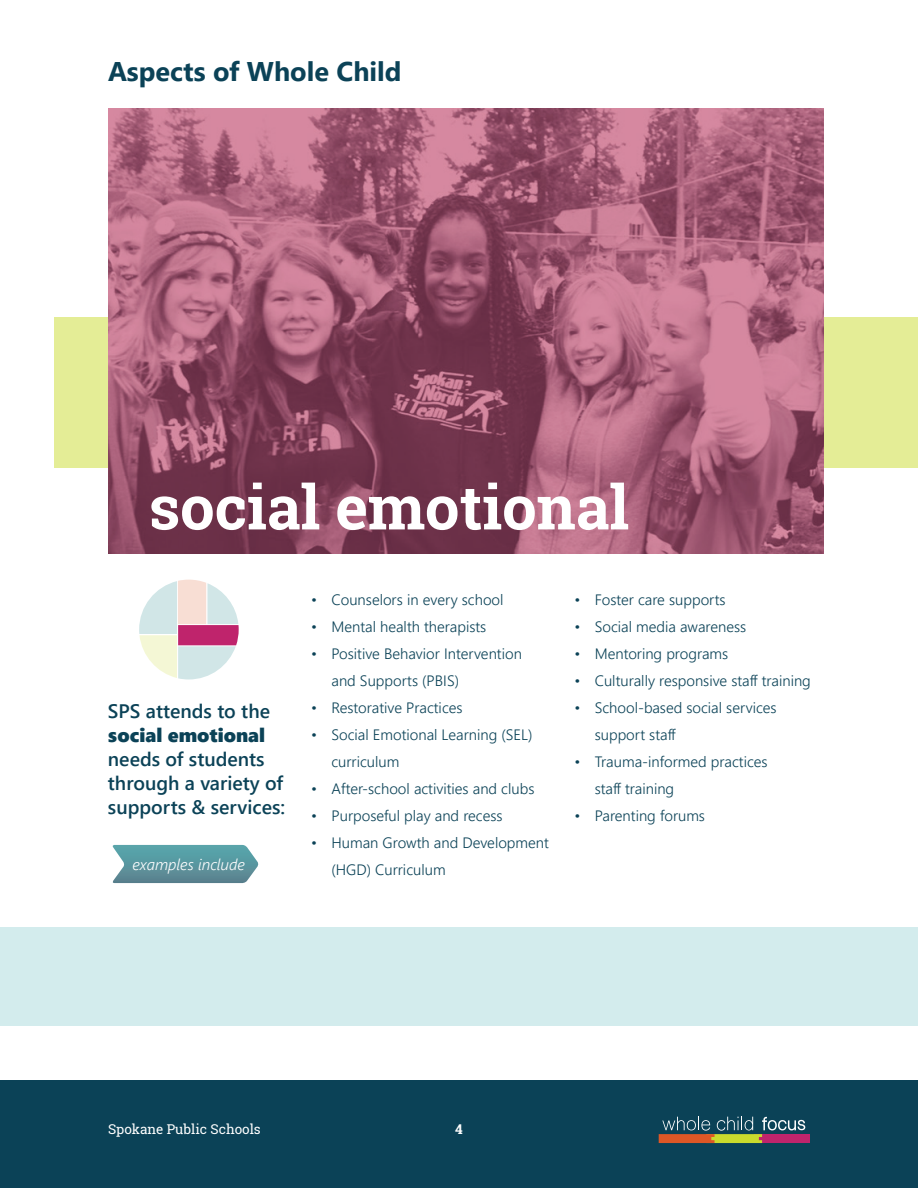
<style>
.page{position:relative;width:918px;height:1188px;background:#fff}
.page>*{position:absolute;margin:0;border:0;box-sizing:border-box;transform-origin:0 0}
.t1{font:700 61.5px "Roboto Slab";color:#fff}
.t2{font:700 27px "Segoe UI";color:#0b4257}
.t3{font:600 19.5px/24px "Segoe UI";color:#0b4257}
.t4{font:19.5px "Segoe UI Black";color:#0b4257}
.t5{font:italic 300 15.6px "Segoe UI";color:#fff}
.t6{font:300 15px/27px "Segoe UI";color:#0b4257}
.t7{font:13.5px "Roboto Slab";color:#fff}
.t8{font:700 13.5px "Roboto Slab";color:#fff}
</style>
<div class="page">
<div style="left:0;top:1080px;width:918px;height:108px;background:#0b4257"></div>
<div style="left:754px;top:1134px;width:56px;height:9px;background:#bf246c"></div>
<svg style="left:659px;top:1117px;width:146px;height:26px"></svg>
<div style="left:0;top:927px;width:918px;height:99px;background:#d3eced"></div>
<div style="left:54px;top:317px;width:864px;height:150px;background:#e4ed96"></div>
<img style="left:108px;top:108px;width:716px;height:446px">
<svg style="left:139px;top:580px;width:100px;height:99px"></svg>
<svg style="left:112px;top:845px;width:147px;height:38px;background:#679ea6"></svg>
<h2 class="t2" style="left:108px;top:46px;width:295px">Aspects of Whole Child</h2>
<h1 class="t1" style="left:148px;top:465px;width:482px">social emotional</h1>
<h3 class="t3" style="left:108px;top:697px;width:164px">SPS attends to the</h3>
<h3 class="t4" style="left:108px;top:721px;width:159px">social emotional</h3>
<h3 class="t3" style="left:108px;top:745px;width:179px">needs of students through a variety of supports &amp; services:</h3>
<p class="t5" style="left:132px;top:852px;width:114px">examples include</p>
<p class="t6" style="left:311px;top:585px;width:194px">• Counselors in every school</p>
<p class="t6" style="left:311px;top:612px;width:177px">• Mental health therapists</p>
<p class="t6" style="left:332px;top:639px;width:192px;text-indent:-20px">• Positive Behavior Intervention and Supports (PBIS)</p>
<p class="t6" style="left:311px;top:693px;width:153px">• Restorative Practices</p>
<p class="t6" style="left:332px;top:720px;width:202px;text-indent:-20px">• Social Emotional Learning (SEL) curriculum</p>
<p class="t6" style="left:311px;top:774px;width:225px">• After-school activities and clubs</p>
<p class="t6" style="left:311px;top:801px;width:193px">• Purposeful play and recess</p>
<p class="t6" style="left:332px;top:828px;width:219px;text-indent:-20px">• Human Growth and Development (HGD) Curriculum</p>
<p class="t6" style="left:574px;top:585px;width:153px">• Foster care supports</p>
<p class="t6" style="left:574px;top:612px;width:173px">• Social media awareness</p>
<p class="t6" style="left:574px;top:639px;width:155px">• Mentoring programs</p>
<p class="t6" style="left:574px;top:666px;width:238px">• Culturally responsive staff training</p>
<p class="t6" style="left:595px;top:693px;width:183px;text-indent:-20px">• School-based social services support staff</p>
<p class="t6" style="left:595px;top:747px;width:174px;text-indent:-20px">• Trauma-informed practices staff training</p>
<p class="t6" style="left:574px;top:801px;width:132px">• Parenting forums</p>
<p class="t7" style="left:108px;top:1120px;width:154px">Spokane Public Schools</p>
<p class="t8" style="left:455px;top:1120px;width:9px">4</p>
</div>
